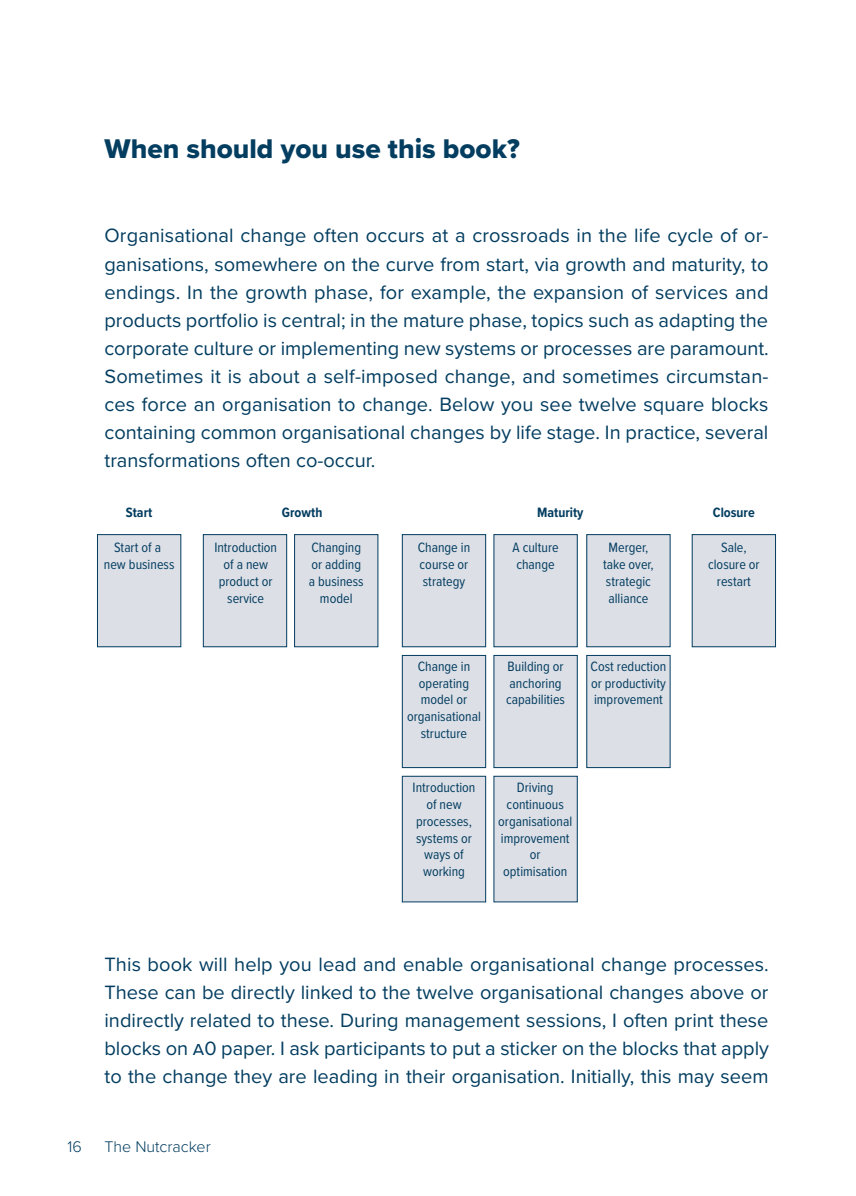
<style>
.page{position:relative;width:856px;height:1196px;background:#fff}
.page>*{position:absolute;margin:0;border:0;box-sizing:border-box;transform-origin:0 0}
.t1{font:28px "Proxima Nova Extrabld";color:#033d60}
.t2{font:20px/28px "Proxima Nova";color:#033d60;text-align:justify}
.t3{font:300 16px "Proxima Nova";color:#033d60}
.t4{font:14px/16.8px "Proxima Nova Cond";color:#033d60;text-align:center}
.t5{font:700 14px "Proxima Nova Cond";color:#033d60}
</style>
<div class="page">
<div style="left:97px;top:534px;width:84px;height:112px;background:#dcdfe6"></div>
<div style="left:97px;top:534px;width:84px;height:113px;border:1px solid #033d60"></div>
<div style="left:203px;top:534px;width:83px;height:112px;background:#dcdfe6"></div>
<div style="left:203px;top:534px;width:84px;height:113px;border:1px solid #033d60"></div>
<div style="left:294px;top:534px;width:83px;height:112px;background:#dcdfe6"></div>
<div style="left:294px;top:534px;width:84px;height:113px;border:1px solid #033d60"></div>
<div style="left:402px;top:534px;width:83px;height:112px;background:#dcdfe6"></div>
<div style="left:402px;top:534px;width:83px;height:113px;border:1px solid #033d60"></div>
<div style="left:493px;top:534px;width:84px;height:112px;background:#dcdfe6"></div>
<div style="left:493px;top:534px;width:84px;height:113px;border:1px solid #033d60"></div>
<div style="left:586px;top:534px;width:83px;height:112px;background:#dcdfe6"></div>
<div style="left:586px;top:534px;width:84px;height:113px;border:1px solid #033d60"></div>
<div style="left:402px;top:655px;width:83px;height:112px;background:#dcdfe6"></div>
<div style="left:402px;top:655px;width:83px;height:112px;border:1px solid #033d60"></div>
<div style="left:493px;top:655px;width:84px;height:112px;background:#dcdfe6"></div>
<div style="left:586px;top:655px;width:83px;height:112px;background:#dcdfe6"></div>
<div style="left:402px;top:776px;width:83px;height:125px;background:#dcdfe6"></div>
<div style="left:402px;top:775px;width:83px;height:127px;border:1px solid #033d60"></div>
<div style="left:493px;top:776px;width:84px;height:125px;background:#dcdfe6"></div>
<div style="left:691px;top:534px;width:84px;height:112px;background:#dcdfe6"></div>
<div style="left:691px;top:534px;width:84px;height:113px;border:1px solid #033d60"></div>
<h1 class="t1" style="left:104px;top:128px;width:416px">When should you use this book?</h1>
<p class="t2" style="left:104px;top:221px;width:665px">Organisational change often occurs at a crossroads in the life cycle of or&shy;ganisations, somewhere on the curve from start, via growth and maturity, to endings. In the growth phase, for example, the expansion of services and products portfolio is central; in the mature phase, topics such as adapting the corporate culture or implementing new systems or processes are paramount.<br>Sometimes it is about a self-imposed change, and sometimes circumstan&shy;ces force an organisation to change. Below you see twelve square blocks containing common organisational changes by life stage. In practice, several transformations often co-occur.</p>
<p class="t5" style="left:126px;top:501px;width:28px">Start</p>
<p class="t5" style="left:282px;top:501px;width:42px">Growth</p>
<p class="t5" style="left:537px;top:501px;width:48px">Maturity</p>
<p class="t5" style="left:712px;top:501px;width:43px">Closure</p>
<p class="t4" style="left:104px;top:538px;width:72px">Start of a new business</p>
<p class="t4" style="left:214px;top:538px;width:64px">Introduction of a new product or service</p>
<p class="t4" style="left:309px;top:538px;width:56px">Changing or adding a business model</p>
<p class="t4" style="left:417px;top:538px;width:54px;text-align:left">Change in course or strategy</p>
<p class="t4" style="left:512px;top:538px;width:48px;text-align:left">A culture change</p>
<p class="t4" style="left:602px;top:538px;width:52px">Merger, take over, strategic alliance</p>
<p class="t4" style="left:707px;top:538px;width:53px">Sale, closure or restart</p>
<p class="t4" style="left:407px;top:657px;width:75px">Change in operating model or organisational structure</p>
<p class="t4" style="left:506px;top:657px;width:60px;text-align:left">Building or anchoring capabilities</p>
<p class="t4" style="left:590px;top:657px;width:77px;text-align:justify">Cost reduction or productivity improvement</p>
<p class="t4" style="left:412px;top:778px;width:64px">Introduction of new processes, systems or ways of working</p>
<p class="t4" style="left:498px;top:778px;width:75px">Driving continuous organisational improvement or optimisation</p>
<p class="t2" style="left:104px;top:949px;width:665px">This book will help you lead and enable organisational change processes.<br>These can be directly linked to the twelve organisational changes above or indirectly related to these. During management sessions, I often print these blocks on a0 paper. I ask participants to put a sticker on the blocks that apply to the change they are leading in their organisation. Initially, this may seem</p>
<p class="t3" style="left:67px;top:1134px;width:16px">16</p>
<p class="t3" style="left:104px;top:1134px;width:108px">The Nutcracker</p>
</div>
